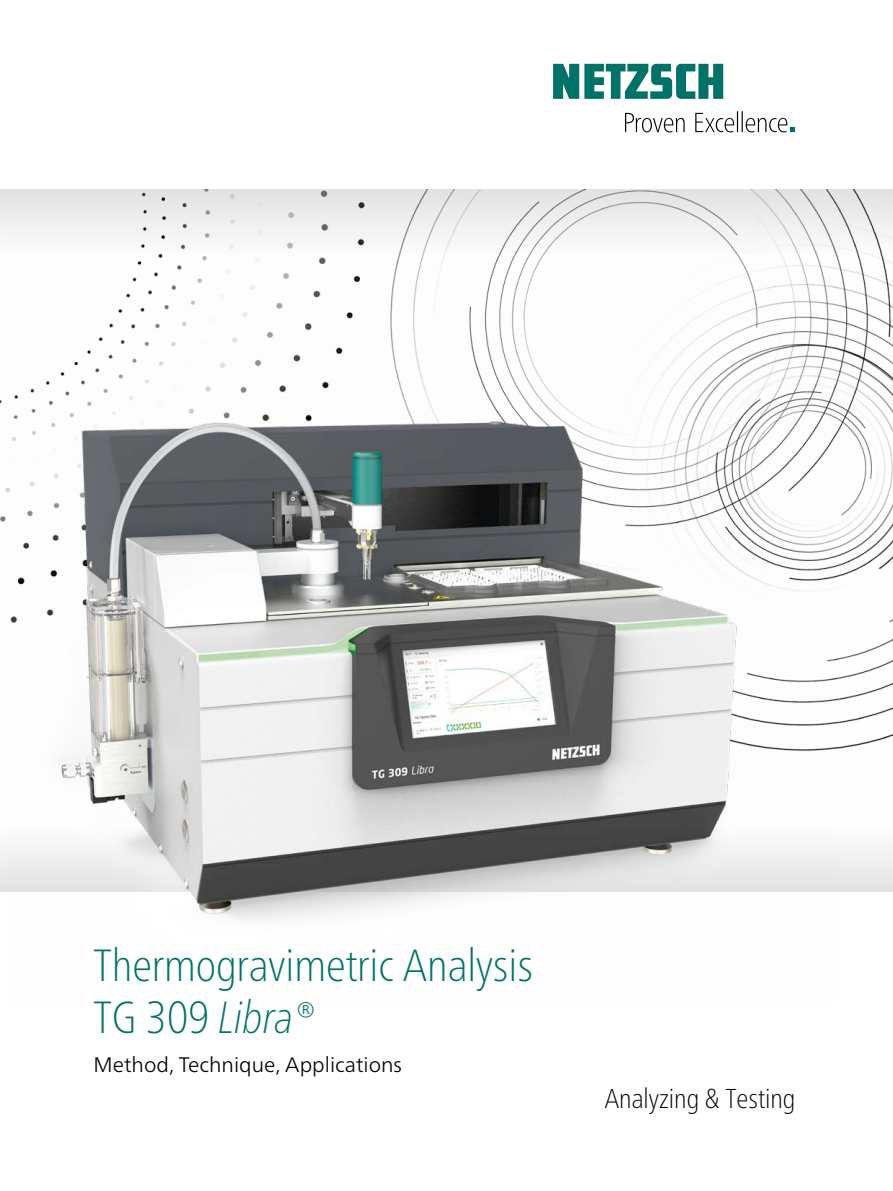
<style>
.page{position:relative;width:893px;height:1191px;background:#fff}
.page>*{position:absolute;margin:0;border:0;box-sizing:border-box;transform-origin:0 0}
.Headline_Titel_n{font:100 condensed 45px/52.5px "Frutiger Neue LTW1 G";color:#007268}
.t1{font:100 condensed 27.3px "Frutiger Neue LTW1 G";color:#000}
.Subline_Titel_n{font:300 21px "Frutiger Neue LTW1 G";color:#000}
.s1{font-style:italic}
</style>
<div class="page">
<svg style="left:553px;top:64px;width:170px;height:35px"></svg>
<svg style="left:625px;top:111px;width:170px;height:21px"></svg>
<img style="left:0;top:190px;width:893px;height:702px">
<img style="left:9px;top:232px;width:827px;height:688px">
<p class="Headline_Titel_n" style="left:94px;top:935px;width:441px">Thermogravimetric Analysis<br>TG 309 <span class="s1">Libra®</span></p>
<p class="Subline_Titel_n" style="left:94px;top:1052px;width:310px">Method, Technique, Applications</p>
<p class="t1" style="left:605px;top:1078px;width:192px">Analyzing &amp; Testing</p>
</div>
